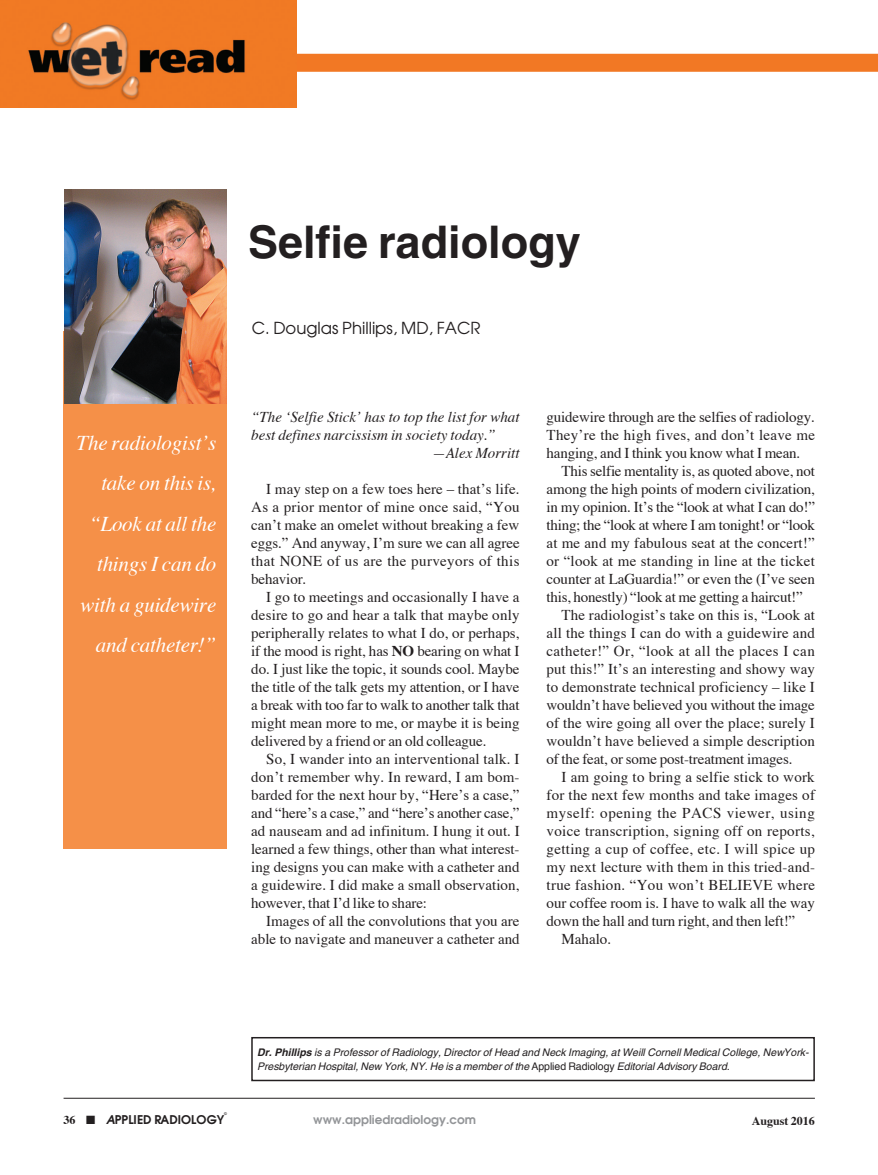
<style>
.page{position:relative;width:878px;height:1175px;background:#fff}
.page>*{position:absolute;margin:0;border:0;box-sizing:border-box;transform-origin:0 0}
.Article_title{font:700 45px "Helvetica";color:#231f20}
.Editorial_quote_new{font:italic 21px/40.5px "Times";letter-spacing:-.01em;color:#fff;text-align:right}
.t1{font:16.5px "Avant Garde";color:#231f20}
.Article_body_copy{font:15px/18px "Times";letter-spacing:-.005em;color:#231f20;text-align:justify}
.Article_body_copy-2{font:italic 15px/18px "Times";color:#231f20}
.t2{font:600 12px "Avant Garde";color:#939598}
.t3{font:600 12px "Avant Garde";color:#231f20}
.t4{font:700 12px "Times";color:#231f20}
.editorial_author_box{font:italic 10.5px/13.5px "Helvetica";color:#231f20}
.t5{font:600 3.75px "Avant Garde";color:#231f20}
.s1{font-weight:700}
.s2{font-family:"Times";font-weight:700}
.s3{font-style:italic}
.s4{font-style:normal}
</style>
<div class="page">
<hr style="left:64px;top:1097px;width:750px;height:1px;background:#231f20">
<div style="left:63px;top:331px;width:164px;height:517px;background:#f59048"></div>
<img style="left:64px;top:190px;width:163px;height:213px">
<div style="left:282px;top:54px;width:596px;height:18px;background:#f27824"></div>
<img style="left:0;top:0;width:297px;height:108px">
<div style="left:251px;top:1037px;width:563px;height:44px;border:2px solid #231f20"></div>
<p class="Editorial_quote_new" style="left:77px;top:421px;width:141px">The radiologist’s take on this is, “Look at all the things I can do with a guidewire and catheter!”</p>
<p class="Article_title" style="left:248px;top:214px;width:334px">Selfie radiology</p>
<p class="t1" style="left:252px;top:318px;width:230px">C. Douglas Phillips, MD, FACR</p>
<p class="Article_body_copy-2" style="left:251px;top:406px;width:270px">“The ‘Selfie Stick’ has to top the list for what best defines narcissism in society today.”</p>
<p class="Article_body_copy-2" style="left:432px;top:442px;width:89px">—Alex Morritt</p>
<p class="Article_body_copy" style="left:251px;top:478px;width:270px;text-indent:15px">I may step on a few toes here – that’s life.<br>As a prior mentor of mine once said, “You can’t make an omelet without breaking a few eggs.” And anyway, I’m sure we can all agree that NONE of us are the purveyors of this behavior.</p>
<p class="Article_body_copy" style="left:251px;top:586px;width:270px;text-indent:15px">I go to meetings and occasionally I have a desire to go and hear a talk that maybe only peripherally relates to what I do, or perhaps, if the mood is right, has <span class="s1">NO</span> bearing on what I do. I just like the topic, it sounds cool. Maybe the title of the talk gets my attention, or I have a break with too far to walk to another talk that might mean more to me, or maybe it is being delivered by a friend or an old colleague.</p>
<p class="Article_body_copy" style="left:251px;top:748px;width:270px;text-indent:15px">So, I wander into an interventional talk. I don’t remember why. In reward, I am bom&shy;barded for the next hour by, “Here’s a case,” and “here’s a case,” and “here’s another case,” ad nauseam and ad infinitum. I hung it out. I learned a few things, other than what interest&shy;ing designs you can make with a catheter and a guidewire. I did make a small observation, however, that I’d like to share:</p>
<p class="Article_body_copy" style="left:251px;top:910px;width:270px;text-align:right">Images of all the convolutions that you are able to navigate and maneuver a catheter and</p>
<p class="Article_body_copy" style="left:546px;top:406px;width:270px">guidewire through are the selfies of radiology.<br>They’re the high fives, and don’t leave me hanging, and I think you know what I mean.</p>
<p class="Article_body_copy" style="left:546px;top:460px;width:270px;text-indent:15px">This selfie mentality is, as quoted above, not among the high points of modern civilization, in my opinion. It’s the “look at what I can do!” thing; the “look at where I am tonight! or “look at me and my fabulous seat at the concert!” or “look at me standing in line at the ticket counter at LaGuardia!” or even the (I’ve seen this, honestly) “look at me getting a haircut!”</p>
<p class="Article_body_copy" style="left:546px;top:604px;width:270px;text-indent:15px">The radiologist’s take on this is, “Look at all the things I can do with a guidewire and catheter!” Or, “look at all the places I can put this!” It’s an interesting and showy way to demonstrate technical proficiency – like I wouldn’t have believed you without the image of the wire going all over the place; surely I wouldn’t have believed a simple description of the feat, or some post-treatment images.</p>
<p class="Article_body_copy" style="left:546px;top:766px;width:270px;text-indent:15px">I am going to bring a selfie stick to work for the next few months and take images of myself: opening the PACS viewer, using voice transcription, signing off on reports, getting a cup of coffee, etc. I will spice up my next lecture with them in this tried-and&shy;true fashion. “You won’t BELIEVE where our coffee room is. I have to walk all the way down the hall and turn right, and then left!”</p>
<p class="Article_body_copy" style="left:561px;top:928px;width:51px">Mahalo.</p>
<p class="t5" style="left:224px;top:1111px;width:4px">©</p>
<p class="t3" style="left:63px;top:1111px;width:162px"><span class="s2">36</span> ■ <span class="s3">A</span>PPLIED RADIOLOGY</p>
<p class="editorial_author_box" style="left:257px;top:1046px;width:553px"><span class="s1">Dr. Phillips</span> is a Professor of Radiology, Director of Head and Neck Imaging, at Weill Cornell Medical College, NewYork-<br>Presbyterian Hospital, New York, NY. He is a member of the <span class="s4">Applied Radiology</span> Editorial Advisory Board.</p>
<p class="t2" style="left:313px;top:1111px;width:164px">www.appliedradiology.com</p>
<p class="t4" style="left:751px;top:1109px;width:65px">August 2016</p>
</div>
